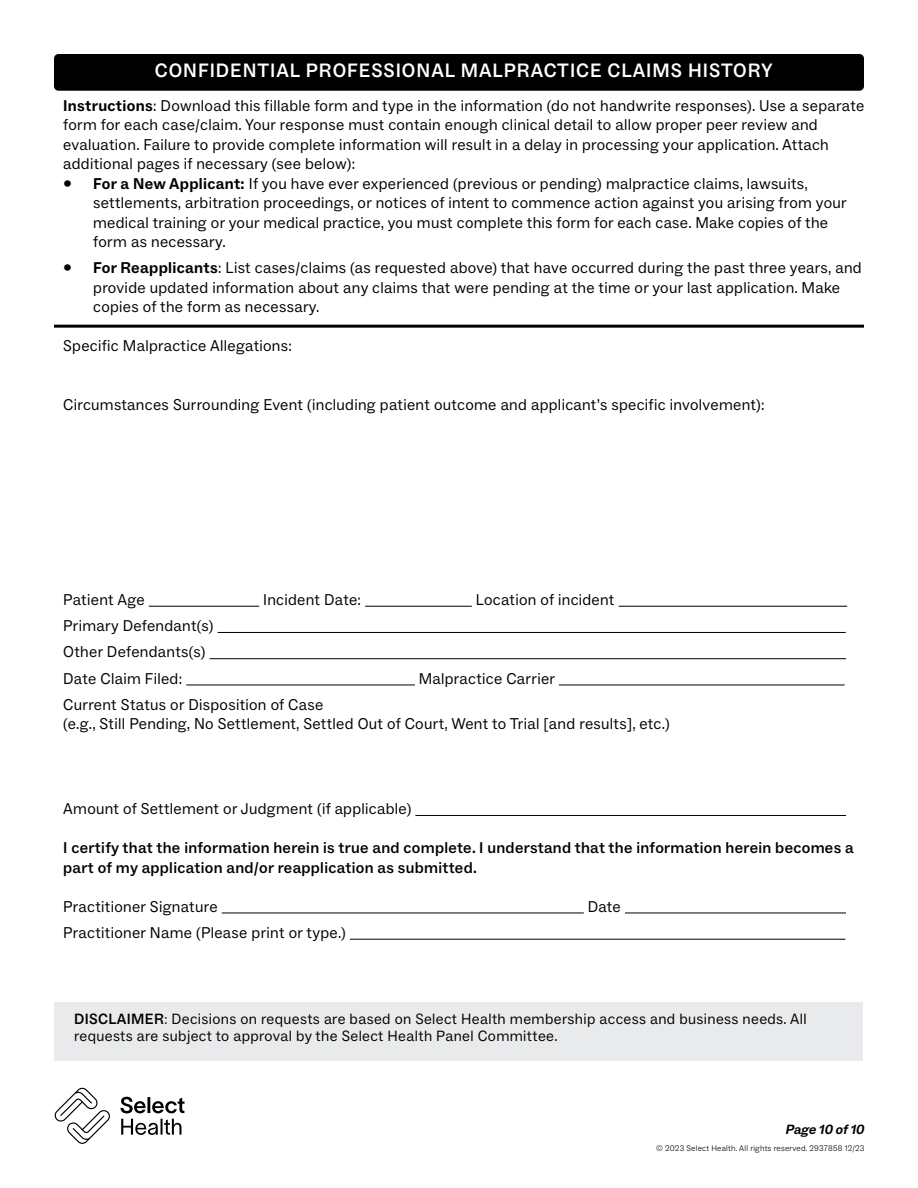
<style>
.page{position:relative;width:918px;height:1188px;background:#fff}
.page>*{position:absolute;margin:0;border:0;box-sizing:border-box;transform-origin:0 0}
.t1{font:500 19.5px "ABC Social";letter-spacing:.05em;color:#fff}
.t2{font:15.75px/19.5px "ABC Social";letter-spacing:.02em;color:#000}
.t3{font:500 15.75px/19.5px "ABC Social";letter-spacing:.02em;color:#000}
.t4{font:15px/16.5px "ABC Social";letter-spacing:.025em;color:#000}
.t5{font:italic 700 13.5px "ABC Social";color:#000}
.t6{font:300 8.25px "ABC Social";letter-spacing:.025em;color:#000}
.s1{font-weight:700}
.s2{font-weight:500}
.s3{font-weight:300}
</style>
<div class="page">
<div style="left:54px;top:1002px;width:808px;height:59px;background:#e9eaeb"></div>
<svg style="left:54px;top:1087px;width:131px;height:57px"></svg>
<hr style="left:149px;top:606px;width:110px;height:1px;background:#000">
<hr style="left:365px;top:606px;width:107px;height:1px;background:#000">
<hr style="left:619px;top:606px;width:228px;height:1px;background:#000">
<hr style="left:218px;top:632px;width:628px;height:1px;background:#000">
<hr style="left:210px;top:658px;width:636px;height:1px;background:#000">
<hr style="left:186px;top:685px;width:229px;height:1px;background:#000">
<hr style="left:559px;top:685px;width:286px;height:1px;background:#000">
<hr style="left:415px;top:815px;width:431px;height:1px;background:#000">
<hr style="left:222px;top:913px;width:362px;height:1px;background:#000">
<hr style="left:625px;top:913px;width:221px;height:1px;background:#000">
<hr style="left:350px;top:939px;width:495px;height:1px;background:#000">
<div style="left:54px;top:54px;width:810px;height:37px;background:#000;border-radius:4px"></div>
<hr style="left:54px;top:325px;width:810px;height:3px;background:#000">
<p class="t1" style="left:155px;top:59px;width:619px">CONFIDENTIAL PROFESSIONAL MALPRACTICE CLAIMS HISTORY</p>
<p class="t2" style="left:63px;top:96px;width:803px"><span class="s1">Instructions</span>: Download this fillable form and type in the information (do not handwrite responses). Use a separate form for each case/claim. Your response must contain enough clinical detail to allow proper peer review and evaluation. Failure to provide complete information will result in a delay in processing your application. Attach additional pages if necessary (see below):</p>
<p class="t2" style="left:93px;top:174px;width:755px;text-indent:-30px">• <span class="s1">For a New Applicant:</span> If you have ever experienced (previous or pending) malpractice claims, lawsuits, settlements, arbitration proceedings, or notices of intent to commence action against you arising from your medical training or your medical practice, you must complete this form for each case. Make copies of the form as necessary.</p>
<p class="t2" style="left:93px;top:259px;width:770px;text-indent:-30px">• <span class="s1">For Reapplicants</span>: List cases/claims (as requested above) that have occurred during the past three years, and provide updated information about any claims that were pending at the time or your last application. Make copies of the form as necessary.</p>
<p class="t2" style="left:63px;top:337px;width:230px">Specific Malpractice Allegations:</p>
<p class="t2" style="left:63px;top:395px;width:703px">Circumstances Surrounding Event (including patient outcome and applicant’s specific involvement):</p>
<p class="t2" style="left:63px;top:590px;width:83px">Patient Age</p>
<p class="t2" style="left:263px;top:590px;width:99px">Incident Date:</p>
<p class="t2" style="left:476px;top:590px;width:140px">Location of incident</p>
<p class="t2" style="left:63px;top:613px;width:152px;line-height:26.2px">Primary Defendant(s)<br>Other Defendants(s)<br>Date Claim Filed:</p>
<p class="t2" style="left:419px;top:669px;width:138px">Malpractice Carrier</p>
<p class="t2" style="left:63px;top:695px;width:608px">Current Status or Disposition of Case<br>(e.g., Still Pending, No Settlement, Settled Out of Court, Went to Trial [and results], etc.)</p>
<p class="t2" style="left:63px;top:799px;width:350px">Amount of Settlement or Judgment (if applicable)</p>
<p class="t3" style="left:63px;top:838px;width:792px">I certify that the information herein is true and complete. I understand that the information herein becomes a part of my application and/or reapplication as submitted.</p>
<p class="t2" style="left:63px;top:897px;width:156px">Practitioner Signature</p>
<p class="t2" style="left:588px;top:897px;width:35px">Date</p>
<p class="t2" style="left:63px;top:923px;width:284px">Practitioner Name (Please print or type.)</p>
<p class="t4" style="left:74px;top:1011px;width:734px"><span class="s2">DISCLAIMER</span><span class="s3">:</span> Decisions on requests are based on Select Health membership access and business needs. All requests are subject to approval by the Select Health Panel Committee.</p>
<p class="t5" style="left:785px;top:1121px;width:84px">Page 10 of10</p>
<p class="t6" style="left:656px;top:1143px;width:210px">© 2023 Select Health. All rights reserved. 2937858 12/23</p>
</div>
